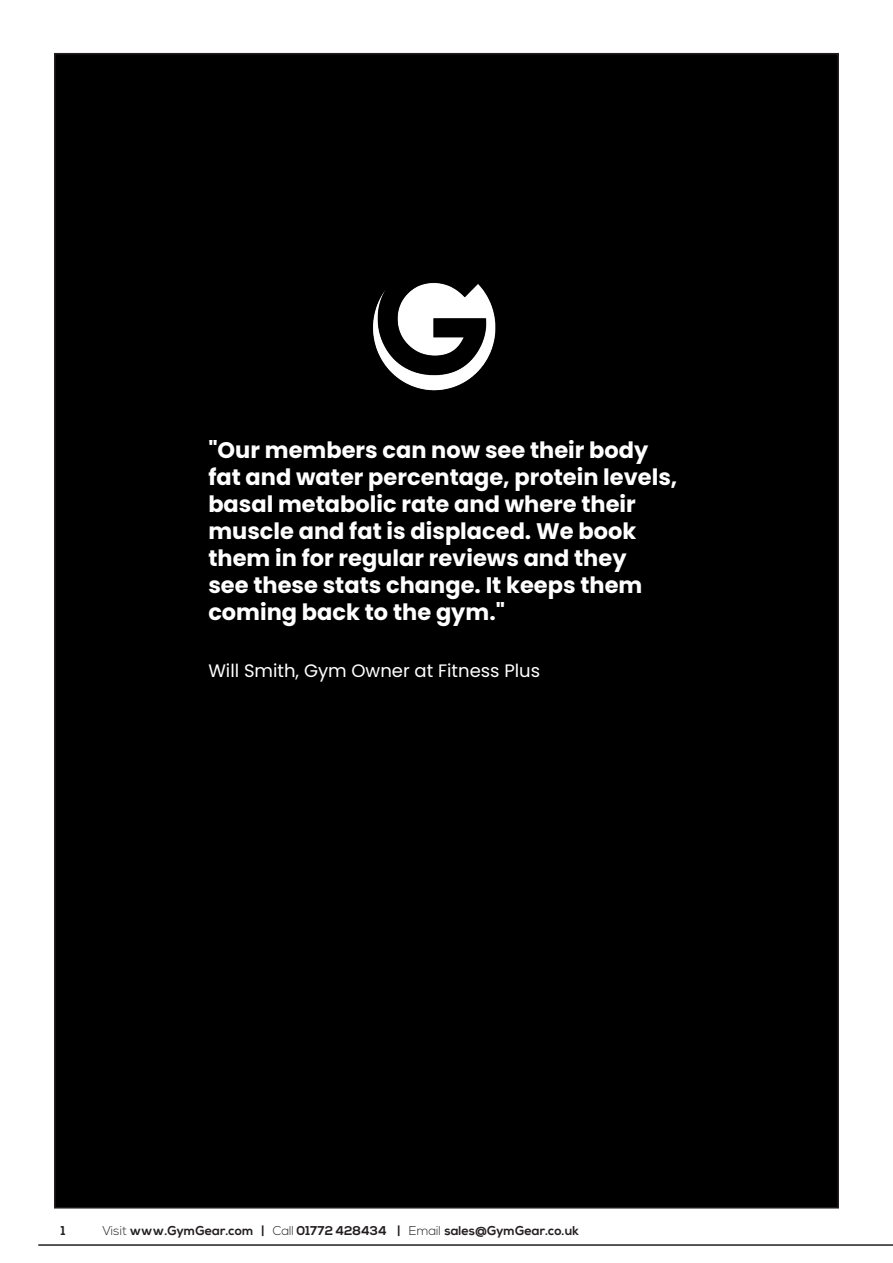
<style>
.page{position:relative;width:893px;height:1263px;background:#fff}
.page>*{position:absolute;margin:0;border:0;box-sizing:border-box;transform-origin:0 0}
.t1{font:700 22.5px/27px "Poppins";color:#fff}
.t2{font:18px "Poppins";color:#fff}
.t3{font:700 12.75px "Nexa";color:#231f20}
.s1{font-weight:300}
</style>
<div class="page">
<div style="left:55px;top:54px;width:783px;height:1154px;background:#000"></div>
<hr style="left:38px;top:1244px;width:855px;height:2px;background:#231f20">
<img style="left:373px;top:283px;width:123px;height:108px">
<p class="t1" style="left:208px;top:437px;width:471px">"Our members can now see their body fat and water percentage, protein levels, basal metabolic rate and where their muscle and fat is displaced. We book them in for regular reviews and they<br>see these stats change. It keeps them coming back to the gym."</p>
<p class="t2" style="left:208px;top:660px;width:333px">Will Smith, Gym Owner at Fitness Plus</p>
<p class="t3" style="left:61px;top:1223px;width:6px">1</p>
<p class="t3" style="left:103px;top:1223px;width:478px"><span class="s1">Visit</span> www.GymGear.com | <span class="s1">Call</span> 01772 428434 | <span class="s1">Email</span> sales@GymGear.co.uk</p>
</div>
